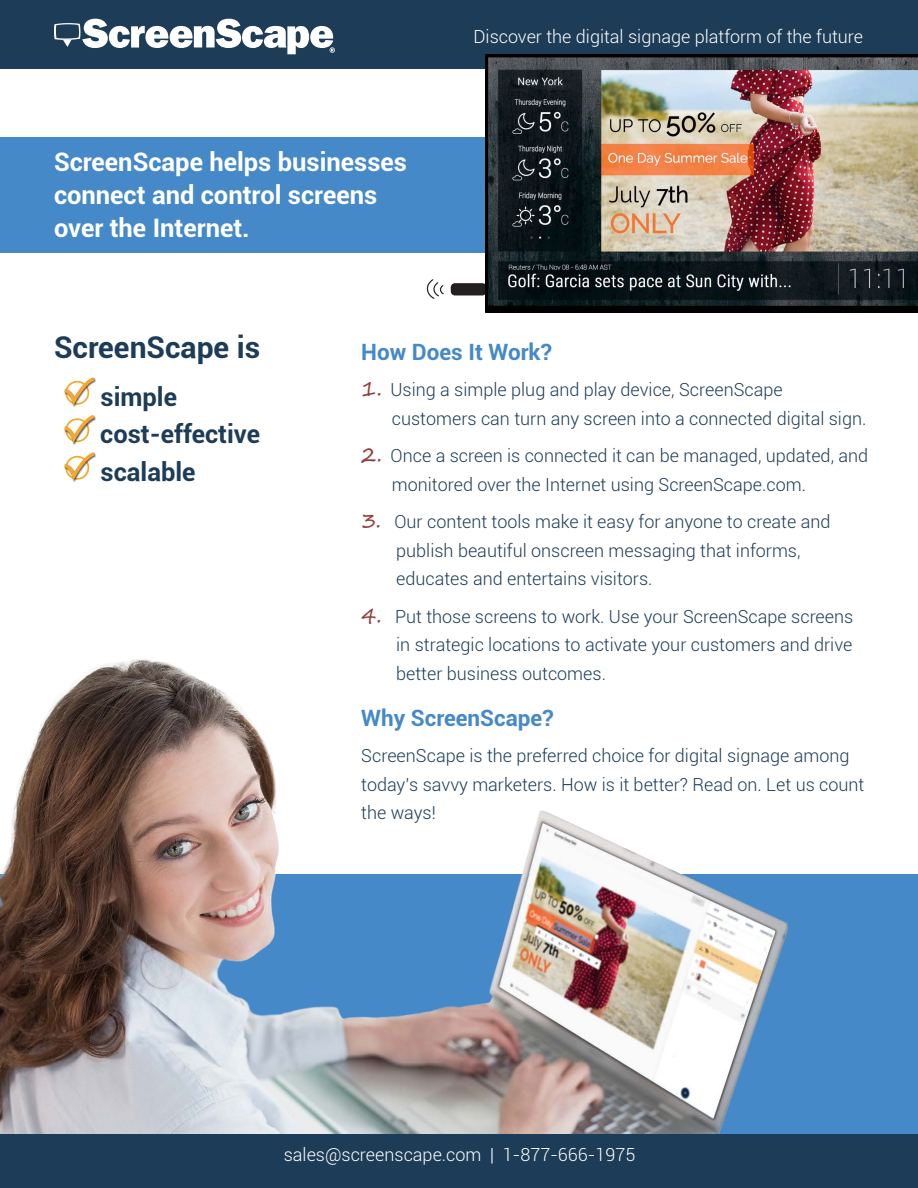
<style>
.page{position:relative;width:918px;height:1188px;background:#fff}
.page>*{position:absolute;margin:0;border:0;box-sizing:border-box;transform-origin:0 0}
.t1{font:700 30px "Roboto";color:#1d3c57}
.t2{font:700 25.5px/33px "Roboto";color:#fff}
.t3{font:700 25.5px "Roboto";color:#1d3c57}
.t4{font:700 22.5px "Roboto";color:#4589c8}
.t5{font:300 18px/28.5px "Roboto";color:#1d3c57}
.t6{font:300 18px "Roboto";color:#fff}
.s1{font-family:"Segoe Print";font-weight:400;font-size:21px;color:#943c3a}
</style>
<div class="page">
<div style="left:0;top:0;width:918px;height:68px;background:#1d3c57"></div>
<svg style="left:54px;top:19px;width:281px;height:35px"></svg>
<div style="left:0;top:875px;width:918px;height:259px;background:#4589c8"></div>
<img style="left:0;top:659px;width:823px;height:475px">
<div style="left:0;top:137px;width:643px;height:116px;background:#4589c8"></div>
<div style="left:451px;top:283px;width:35px;height:12px;background:#231f20;border-radius:4px"></div>
<svg style="left:426px;top:279px;width:18px;height:20px"></svg>
<img style="left:485px;top:54px;width:433px;height:258px">
<div style="left:64px;top:377px;width:32px;height:31px;background:#231f20;opacity:.75"></div>
<svg style="left:64px;top:377px;width:32px;height:27px"></svg>
<div style="left:64px;top:415px;width:32px;height:31px;background:#231f20;opacity:.75"></div>
<svg style="left:64px;top:415px;width:32px;height:27px"></svg>
<div style="left:64px;top:452px;width:32px;height:31px;background:#231f20;opacity:.75"></div>
<svg style="left:64px;top:452px;width:32px;height:27px"></svg>
<div style="left:0;top:1134px;width:918px;height:54px;background:#1d3c57"></div>
<p class="t2" style="left:54px;top:145px;width:355px">ScreenScape helps businesses connect and control screens over the Internet.</p>
<p class="t6" style="left:473px;top:24px;width:391px">Discover the digital signage platform of the future</p>
<p class="t1" style="left:54px;top:326px;width:208px">ScreenScape is</p>
<p class="t3" style="left:101px;top:379px;width:78px">simple</p>
<p class="t3" style="left:100px;top:416px;width:161px">cost-effective</p>
<p class="t3" style="left:101px;top:454px;width:97px">scalable</p>
<p class="t4" style="left:361px;top:336px;width:192px">How Does It Work?</p>
<p class="t5" style="left:392px;top:375px;width:476px;text-indent:-31px"><span class="s1">1.</span> Using a simple plug and play device, ScreenScape customers can turn any screen into a connected digital sign.</p>
<p class="t5" style="left:392px;top:441px;width:478px;text-indent:-31px"><span class="s1">2.</span> Once a screen is connected it can be managed, updated, and monitored over the Internet using ScreenScape.com.</p>
<p class="t5" style="left:396px;top:507px;width:436px;text-indent:-35px"><span class="s1">3.</span> Our content tools make it easy for anyone to create and publish beautiful onscreen messaging that informs, educates and entertains visitors.</p>
<p class="t5" style="left:396px;top:601px;width:459px;text-align:justify;text-indent:-35px"><span class="s1">4.</span> Put those screens to work. Use your ScreenScape screens in strategic locations to activate your customers and drive better business outcomes.</p>
<p class="t4" style="left:361px;top:702px;width:194px">Why ScreenScape?</p>
<p class="t5" style="left:361px;top:741px;width:505px">ScreenScape is the preferred choice for digital signage among today’s savvy marketers. How is it better? Read on. Let us count the ways!</p>
<p class="t6" style="left:284px;top:1142px;width:353px">sales@screenscape.com | 1-877-666-1975</p>
</div>
